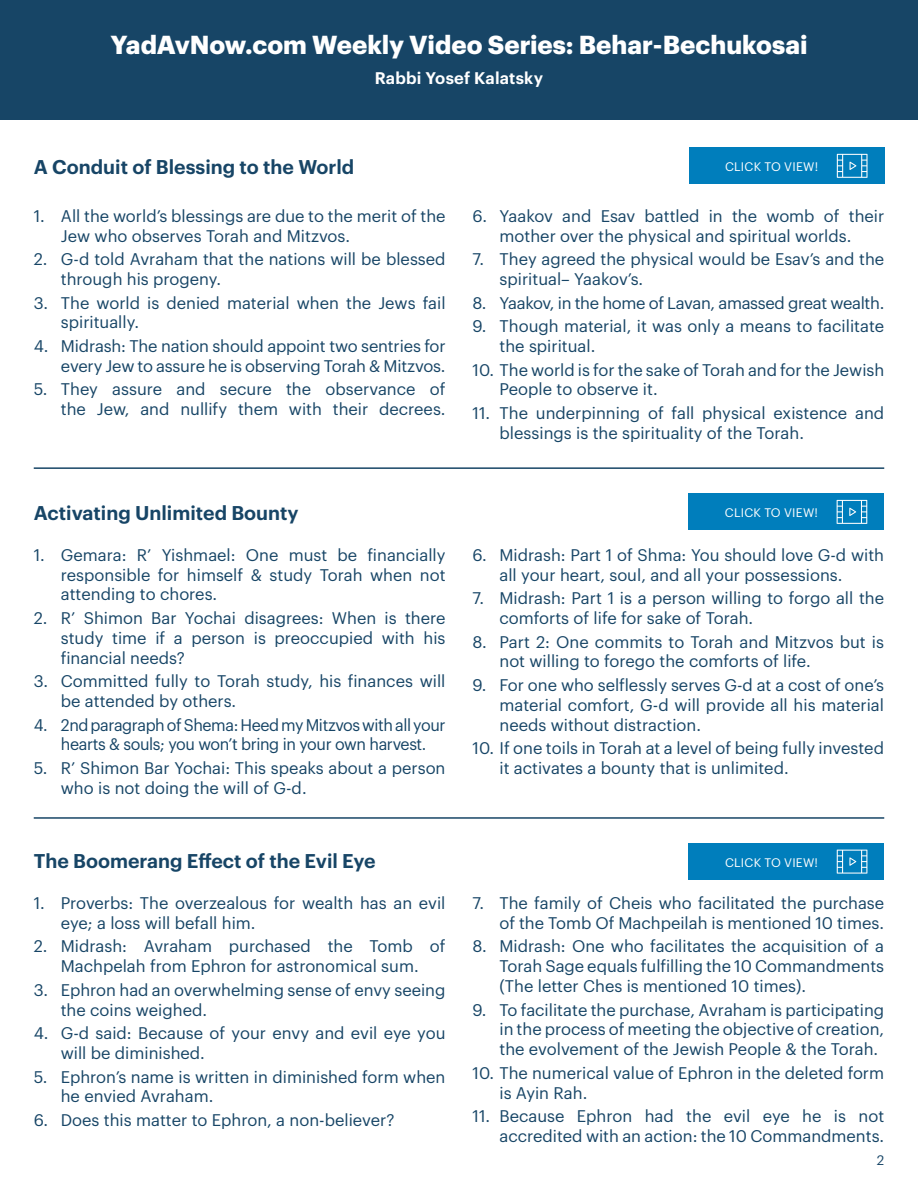
<style>
.page{position:relative;width:918px;height:1188px;background:#fff}
.page>*{position:absolute;margin:0;border:0;box-sizing:border-box;transform-origin:0 0}
.t1{font:700 25.5px "Graphik";color:#fff}
.t2{font:600 19.5px "Graphik";color:#174566}
.t3{font:16.5px/19.8px "Graphik";color:#174566}
.t4{font:16.5px/19.8px "Graphik";letter-spacing:-.025em;color:#174566;text-align:center}
.t5{font:16.5px "Graphik";letter-spacing:-.02em;color:#174566}
.t6{font:600 16.5px "Graphik";letter-spacing:.01em;color:#fff}
.t7{font:13.5px "Graphik";color:#174566}
.t8{font:12.15px "Graphik";letter-spacing:.02em;color:#fff}
</style>
<div class="page">
<div style="left:0;top:0;width:918px;height:119px;background:#174566"></div>
<div style="left:689px;top:844px;width:195px;height:36px;background:#007ebc"></div>
<svg style="left:837px;top:850px;width:30px;height:24px"></svg>
<div style="left:688px;top:494px;width:196px;height:36px;background:#007ebc"></div>
<svg style="left:837px;top:500px;width:30px;height:24px"></svg>
<hr style="left:34px;top:817px;width:850px;height:2px;background:#174566">
<hr style="left:34px;top:467px;width:850px;height:2px;background:#174566">
<div style="left:689px;top:148px;width:195px;height:36px;background:#007ebc"></div>
<svg style="left:837px;top:154px;width:31px;height:24px"></svg>
<h1 class="t1" style="left:110px;top:25px;width:699px">YadAvNow.com Weekly Video Series: Behar-Bechukosai</h1>
<p class="t6" style="left:375px;top:65px;width:170px">Rabbi Yosef Kalatsky</p>
<p class="t2" style="left:34px;top:152px;width:322px">A Conduit of Blessing to the World</p>
<p class="t8" style="left:725px;top:157px;width:95px">CLICK TO VIEW!</p>
<p class="t3" style="left:61px;top:205px;width:386px;text-indent:-27px">1. All the world’s blessings are due to the merit of the<br>Jew who observes Torah and Mitzvos.</p>
<p class="t3" style="left:61px;top:248px;width:386px;text-indent:-27px">2. G-d told Avraham that the nations will be blessed through his progeny.</p>
<p class="t3" style="left:61px;top:291px;width:386px;text-indent:-27px">3. The world is denied material when the Jews fail spiritually.</p>
<p class="t3" style="left:34px;top:335px;width:413px;text-align:right">4. Midrash: The nation should appoint two sentries for every Jew to assure he is observing Torah &amp; Mitzvos.</p>
<p class="t3" style="left:34px;top:378px;width:413px;text-align:right">5. They assure and secure the observance of the Jew, and nullify them with their decrees.</p>
<p class="t3" style="left:473px;top:205px;width:413px;text-align:center">6. Yaakov and Esav battled in the womb of their mother over the physical and spiritual worlds.</p>
<p class="t3" style="left:500px;top:248px;width:386px;text-indent:-27px">7. They agreed the physical would be Esav’s and the spiritual– Yaakov’s.</p>
<p class="t5" style="left:473px;top:290px;width:413px">8. Yaakov, in the home of Lavan, amassed great wealth.</p>
<p class="t3" style="left:500px;top:315px;width:386px;text-indent:-27px">9. Though material, it was only a means to facilitate the spiritual.</p>
<p class="t3" style="left:500px;top:358px;width:386px;text-indent:-27px">10. The world is for the sake of Torah and for the Jewish<br>People to observe it.</p>
<p class="t3" style="left:500px;top:402px;width:386px;text-indent:-27px">11. The underpinning of fall physical existence and blessings is the spirituality of the Torah.</p>
<p class="t2" style="left:34px;top:498px;width:266px">Activating Unlimited Bounty</p>
<p class="t8" style="left:725px;top:503px;width:95px">CLICK TO VIEW!</p>
<p class="t3" style="left:61px;top:544px;width:386px;text-align:justify;text-indent:-27px">1. Gemara: R’ Yishmael: One must be financially responsible for himself &amp; study Torah when not attending to chores.</p>
<p class="t3" style="left:61px;top:607px;width:386px;text-align:justify;text-indent:-27px">2. R’ Shimon Bar Yochai disagrees: When is there study time if a person is preoccupied with his financial needs?</p>
<p class="t3" style="left:61px;top:670px;width:386px;text-indent:-27px">3. Committed fully to Torah study, his finances will be attended by others.</p>
<p class="t4" style="left:34px;top:713px;width:413px">4. 2nd paragraph of Shema: Heed my Mitzvos with all your hearts &amp; souls; you won’t bring in your own harvest.</p>
<p class="t3" style="left:61px;top:757px;width:386px;text-indent:-27px">5. R’ Shimon Bar Yochai: This speaks about a person who is not doing the will of G-d.</p>
<p class="t3" style="left:499px;top:544px;width:386px;text-indent:-27px">6. Midrash: Part 1 of Shma: You should love G-d with all your heart, soul, and all your possessions.</p>
<p class="t3" style="left:499px;top:587px;width:386px;text-indent:-27px">7. Midrash: Part 1 is a person willing to forgo all the comforts of life for sake of Torah.</p>
<p class="t3" style="left:499px;top:630px;width:386px;text-indent:-27px">8. Part 2: One commits to Torah and Mitzvos but is not willing to forego the comforts of life.</p>
<p class="t3" style="left:499px;top:674px;width:386px;text-align:justify;text-indent:-27px">9. For one who selflessly serves G-d at a cost of one’s material comfort, G-d will provide all his material needs without distraction.</p>
<p class="t3" style="left:499px;top:737px;width:386px;text-indent:-27px">10. If one toils in Torah at a level of being fully invested it activates a bounty that is unlimited.</p>
<p class="t2" style="left:34px;top:846px;width:343px">The Boomerang Effect of the Evil Eye</p>
<p class="t8" style="left:725px;top:853px;width:95px">CLICK TO VIEW!</p>
<p class="t3" style="left:61px;top:892px;width:386px;text-indent:-27px">1. Proverbs: The overzealous for wealth has an evil eye; a loss will befall him.</p>
<p class="t3" style="left:34px;top:935px;width:413px;text-align:center">2. Midrash: Avraham purchased the Tomb of<br>Machpelah from Ephron for astronomical sum.</p>
<p class="t3" style="left:61px;top:979px;width:386px;text-indent:-27px">3. Ephron had an overwhelming sense of envy seeing the coins weighed.</p>
<p class="t3" style="left:61px;top:1022px;width:386px;text-indent:-27px">4. G-d said: Because of your envy and evil eye you will be diminished.</p>
<p class="t3" style="left:61px;top:1065px;width:386px;text-indent:-27px">5. Ephron’s name is written in diminished form when he envied Avraham.</p>
<p class="t3" style="left:34px;top:1109px;width:362px">6. Does this matter to Ephron, a non-believer?</p>
<p class="t3" style="left:473px;top:892px;width:413px;text-align:right">7. The family of Cheis who facilitated the purchase of the Tomb Of Machpeilah is mentioned 10 times.</p>
<p class="t3" style="left:499px;top:935px;width:386px;text-align:justify;text-indent:-27px">8. Midrash: One who facilitates the acquisition of a Torah Sage equals fulfilling the 10 Commandments (The letter Ches is mentioned 10 times).</p>
<p class="t3" style="left:499px;top:998px;width:386px;text-align:justify;text-indent:-27px">9. To facilitate the purchase, Avraham is participating in the process of meeting the objective of creation, the evolvement of the Jewish People &amp; the Torah.</p>
<p class="t3" style="left:499px;top:1062px;width:386px;text-indent:-27px">10. The numerical value of Ephron in the deleted form is Ayin Rah.</p>
<p class="t3" style="left:473px;top:1105px;width:413px;text-align:right">11. Because Ephron had the evil eye he is not accredited with an action: the 10 Commandments.</p>
<p class="t7" style="left:877px;top:1150px;width:9px">2</p>
</div>
